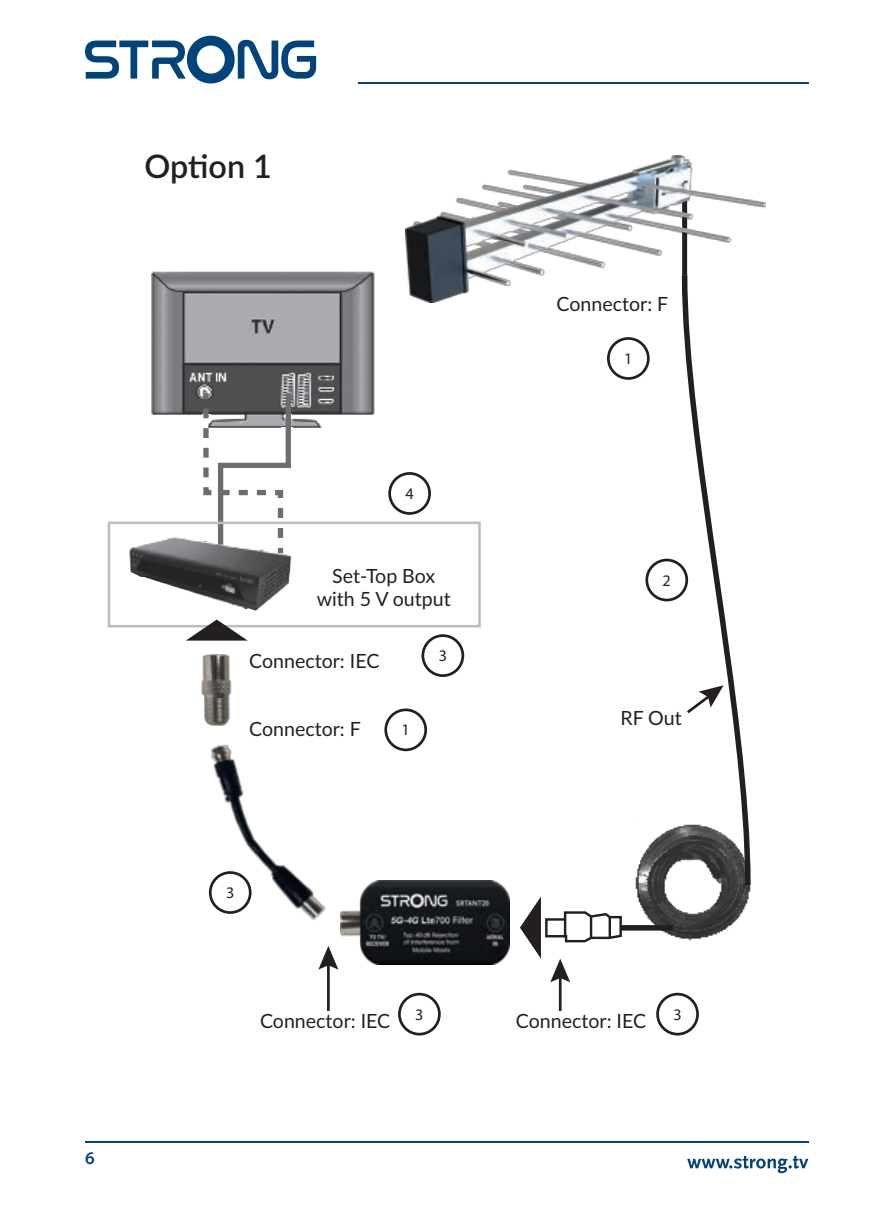
<style>
.page{position:relative;width:893px;height:1217px;background:#fff}
.page>*{position:absolute;margin:0;border:0;box-sizing:border-box;transform-origin:0 0}
.t1{font:600 32.4px "Lato";color:#231f20}
.t2{font:19.5px/23.4px "Lato";color:#231f20;text-align:center}
.t3{font:600 18px "Myriad Pro";color:#00447b}
.t4{font:16.2px "Myriad Pro";color:#231f20}
</style>
<div class="page">
<div style="left:607px;top:337px;width:43px;height:43px;border:3px solid #231f20;border-radius:50%"></div>
<div style="left:388px;top:472px;width:43px;height:42px;border:3px solid #231f20;border-radius:50%"></div>
<div style="left:421px;top:634px;width:43px;height:42px;border:3px solid #231f20;border-radius:50%"></div>
<div style="left:384px;top:708px;width:43px;height:43px;border:3px solid #231f20;border-radius:50%"></div>
<div style="left:398px;top:992px;width:43px;height:43px;border:3px solid #231f20;border-radius:50%"></div>
<div style="left:656px;top:992px;width:43px;height:43px;border:3px solid #231f20;border-radius:50%"></div>
<div style="left:645px;top:558px;width:43px;height:43px;border:3px solid #231f20;border-radius:50%"></div>
<img style="left:406px;top:155px;width:360px;height:147px">
<img style="left:201px;top:654px;width:31px;height:72px">
<img style="left:340px;top:880px;width:169px;height:83px">
<img style="left:208px;top:744px;width:118px;height:176px">
<img style="left:634px;top:826px;width:117px;height:115px">
<svg style="left:623px;top:924px;width:50px;height:6px"></svg>
<hr style="left:327px;top:961px;width:3px;height:49px;background:#231f20">
<svg style="left:318px;top:946px;width:20px;height:23px"></svg>
<hr style="left:559px;top:974px;width:3px;height:36px;background:#231f20">
<svg style="left:520px;top:896px;width:103px;height:86px"></svg>
<img style="left:151px;top:271px;width:224px;height:157px">
<div style="left:200px;top:416px;width:8px;height:50px;background:#fff"></div>
<div style="left:200px;top:406px;width:12px;height:5px;background:#4f4f51"></div>
<svg style="left:679px;top:269px;width:74px;height:621px"></svg>
<img style="left:129px;top:537px;width:162px;height:73px">
<svg style="left:201px;top:388px;width:93px;height:165px"></svg>
<svg style="left:682px;top:200px;width:5px;height:75px"></svg>
<div style="left:108px;top:521px;width:373px;height:106px;border:3px solid #bcbdc0"></div>
<svg style="left:186px;top:619px;width:62px;height:21px"></svg>
<hr style="left:85px;top:1140px;width:723px;height:1px;background:#00447b">
<svg style="left:687px;top:1156px;width:121px;height:16px"></svg>
<hr style="left:358px;top:83px;width:450px;height:1px;background:#00447b">
<svg style="left:85px;top:36px;width:231px;height:47px"></svg>
<h1 class="t1" style="left:145px;top:142px;width:129px">Option 1</h1>
<p class="t4" style="left:405px;top:483px;width:10px">4</p>
<p class="t2" style="left:317px;top:563px;width:136px">Set-Top Box with 5 V output</p>
<p class="t2" style="left:249px;top:648px;width:132px">Connector: IEC</p>
<p class="t2" style="left:249px;top:716px;width:113px">Connector: F</p>
<p class="t4" style="left:402px;top:719px;width:10px">1</p>
<p class="t4" style="left:439px;top:645px;width:10px">3</p>
<p class="t2" style="left:557px;top:291px;width:113px">Connector: F</p>
<p class="t4" style="left:624px;top:348px;width:10px">1</p>
<p class="t4" style="left:663px;top:570px;width:10px">2</p>
<p class="t2" style="left:620px;top:704px;width:63px">RF Out</p>
<p class="t3" style="left:85px;top:1146px;width:11px">6</p>
<p class="t4" style="left:226px;top:882px;width:10px">3</p>
<p class="t4" style="left:415px;top:1003px;width:10px">3</p>
<p class="t4" style="left:673px;top:1003px;width:10px">3</p>
<p class="t2" style="left:260px;top:1008px;width:132px">Connector: IEC</p>
<p class="t2" style="left:516px;top:1008px;width:132px">Connector: IEC</p>
</div>
